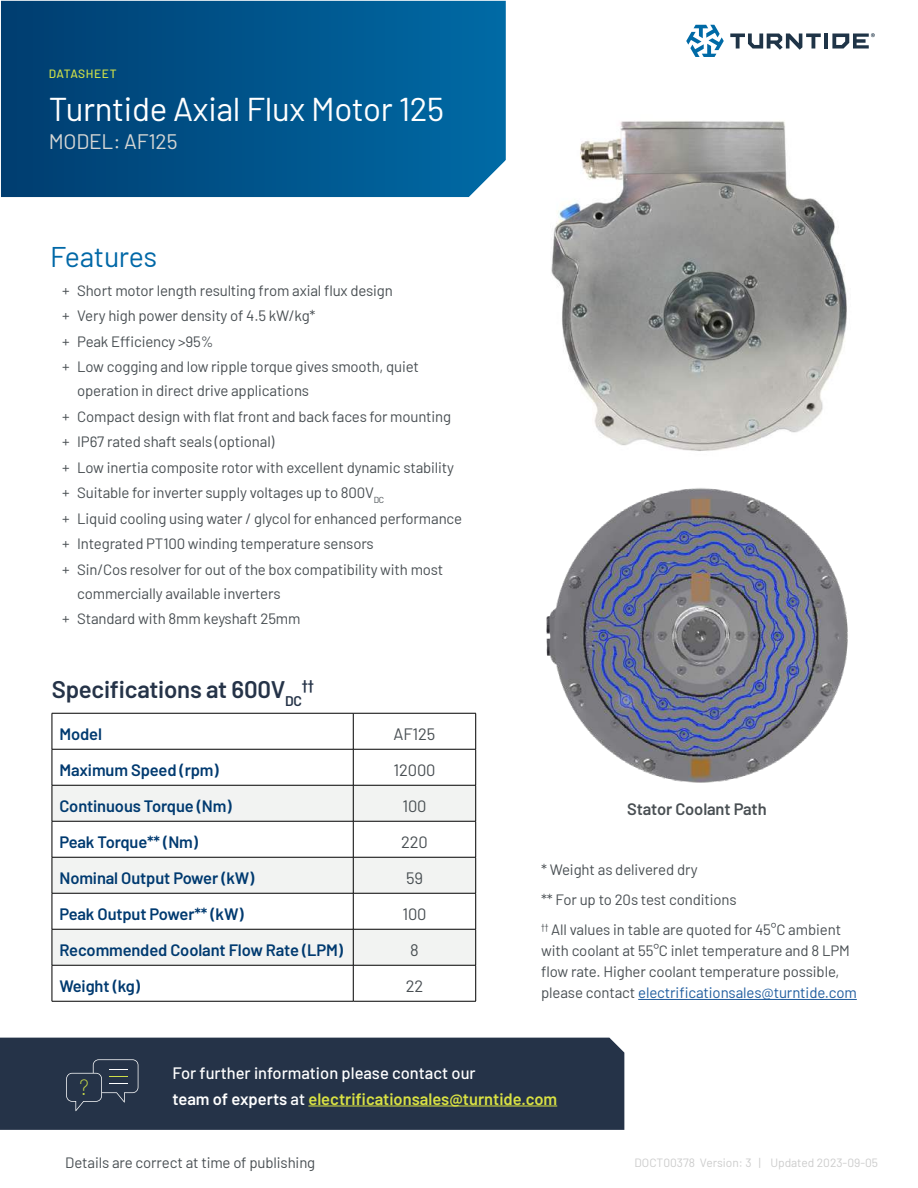
<style>
.page{position:relative;width:918px;height:1188px;background:#fff}
.page>*{position:absolute;margin:0;border:0;box-sizing:border-box;transform-origin:0 0}
.t1{font:33px "Barlow";letter-spacing:-.01em;color:#fff}
.t2{font:28.5px "Barlow";letter-spacing:-.015em;color:#0068a7}
.t3{font:600 24px "Barlow";letter-spacing:-.01em;color:#253348}
.t4{font:200 21.75px "Barlow";color:#cddf49}
.t5{font:21px "Barlow";letter-spacing:-.01em;color:#d5d6d4}
.t6{font:600 16.5px "Barlow";letter-spacing:-.01em;color:#003a70}
.t7{font:500 16.5px/25.5px "Barlow";color:#fff}
.t8{font:16.5px "Barlow";letter-spacing:-.01em;color:#494f53}
.t9{font:600 16.5px "Barlow";letter-spacing:-.01em;color:#494f53}
.t10{font:15px/25.5px "Barlow";letter-spacing:-.01em;color:#494f53}
.t11{font:600 13.95px "Barlow";color:#253348}
.t12{font:12px "Barlow";color:#ccc}
.t13{font:500 12px "Barlow";letter-spacing:.035em;color:#ccdd49}
.s1{color:#205d9e}
.s2{font-weight:600}
.s3{font-weight:600;color:#dae243}
</style>
<div class="page">
<svg style="left:686px;top:25px;width:38px;height:32px"></svg>
<hr style="left:825px;top:33px;width:3px;height:16px;background:#1f3447">
<svg style="left:730px;top:33px;width:91px;height:17px"></svg>
<svg style="left:832px;top:33px;width:43px;height:16px"></svg>
<hr style="left:638px;top:999px;width:219px;height:1px;background:#205d9e">
<img style="left:551px;top:121px;width:296px;height:330px">
<svg style="left:53px;top:786px;width:422px;height:179px;fill:#f2f3f2"></svg>
<hr style="left:353px;top:713px;width:1px;height:36px;background:#000">
<hr style="left:353px;top:749px;width:1px;height:36px;background:#000">
<hr style="left:52px;top:785px;width:301px;height:1px;background:#000">
<hr style="left:353px;top:785px;width:123px;height:1px;background:#000">
<hr style="left:353px;top:785px;width:1px;height:36px;background:#000">
<hr style="left:52px;top:821px;width:301px;height:1px;background:#000">
<hr style="left:353px;top:821px;width:123px;height:1px;background:#000">
<hr style="left:353px;top:821px;width:1px;height:36px;background:#000">
<hr style="left:52px;top:857px;width:301px;height:1px;background:#000">
<hr style="left:353px;top:857px;width:123px;height:1px;background:#000">
<hr style="left:353px;top:857px;width:1px;height:36px;background:#000">
<hr style="left:52px;top:893px;width:301px;height:1px;background:#000">
<hr style="left:353px;top:893px;width:123px;height:1px;background:#000">
<hr style="left:353px;top:893px;width:1px;height:36px;background:#000">
<hr style="left:52px;top:929px;width:301px;height:1px;background:#000">
<hr style="left:353px;top:929px;width:123px;height:1px;background:#000">
<hr style="left:353px;top:929px;width:1px;height:36px;background:#000">
<hr style="left:353px;top:965px;width:1px;height:36px;background:#000">
<hr style="left:52px;top:749px;width:1px;height:36px;background:#000">
<hr style="left:475px;top:749px;width:1px;height:36px;background:#000">
<hr style="left:52px;top:785px;width:1px;height:36px;background:#000">
<hr style="left:475px;top:785px;width:1px;height:36px;background:#000">
<hr style="left:52px;top:821px;width:1px;height:36px;background:#000">
<hr style="left:475px;top:821px;width:1px;height:36px;background:#000">
<hr style="left:52px;top:857px;width:1px;height:36px;background:#000">
<hr style="left:475px;top:857px;width:1px;height:36px;background:#000">
<hr style="left:52px;top:893px;width:1px;height:36px;background:#000">
<hr style="left:475px;top:893px;width:1px;height:36px;background:#000">
<hr style="left:52px;top:929px;width:1px;height:36px;background:#000">
<hr style="left:475px;top:929px;width:1px;height:36px;background:#000">
<hr style="left:52px;top:965px;width:301px;height:1px;background:#000">
<hr style="left:52px;top:965px;width:1px;height:36px;background:#000">
<hr style="left:353px;top:965px;width:123px;height:1px;background:#000">
<hr style="left:475px;top:965px;width:1px;height:36px;background:#000">
<hr style="left:52px;top:1001px;width:301px;height:1px;background:#000">
<hr style="left:353px;top:1001px;width:123px;height:1px;background:#000">
<hr style="left:52px;top:713px;width:301px;height:1px;background:#000">
<hr style="left:52px;top:713px;width:1px;height:36px;background:#000">
<hr style="left:353px;top:713px;width:123px;height:1px;background:#000">
<hr style="left:475px;top:713px;width:1px;height:36px;background:#000">
<hr style="left:52px;top:749px;width:301px;height:1px;background:#000">
<hr style="left:353px;top:749px;width:123px;height:1px;background:#000">
<div style="left:0;top:1038px;width:624px;height:92px;background:#253348"></div>
<hr style="left:308px;top:1106px;width:249px;height:1px;background:#dae243">
<svg style="left:66px;top:1059px;width:72px;height:52px"></svg>
<img style="left:546px;top:488px;width:302px;height:295px">
<img style="left:1px;top:1px;width:505px;height:196px">
<p class="t13" style="left:49px;top:70px;width:69px">DATASHEET</p>
<h1 class="t1" style="left:49px;top:85px;width:397px">Turntide Axial Flux Motor 125</h1>
<h3 class="t5" style="left:49px;top:127px;width:130px">MODEL: AF125</h3>
<h2 class="t2" style="left:50px;top:247px;width:109px">Features</h2>
<p class="t10" style="left:62px;top:279px;width:358px">+ Short motor length resulting from axial 昀氀ux design<br>+ Very high power density of 4.5 kW/kg*<br>+ Peak E昀케ciency &gt;95%<br>+ Low cogging and low ripple torque gives smooth, quiet</p>
<p class="t10" style="left:62px;top:377px;width:401px;text-indent:15px">operation in direct drive applications<br>+ Compact design with 昀氀at front and back faces for mounting + IP67 rated shaft seals (optional)<br>+ Low inertia composite rotor with excellent dynamic stability + Suitable for inverter supply voltages up to 800V<sub>DC<br></sub>+ Liquid cooling using water / glycol for enhanced performance + Integrated PT100 winding temperature sensors<br>+ Sin/Cos resolver for out of the box compatibility with most</p>
<p class="t10" style="left:62px;top:579px;width:240px;text-align:center">commercially available inverters<br>+ Standard with 8mm keyshaft 25mm</p>
<h3 class="t3" style="left:52px;top:672px;width:252px">Speci昀椀cations at 600V<sub>DC</sub></h3>
<p class="t11" style="left:302px;top:680px;width:14px">††</p>
<p class="t6" style="left:59px;top:721px;width:44px">Model</p>
<p class="t8" style="left:394px;top:722px;width:43px">AF125</p>
<p class="t6" style="left:59px;top:757px;width:161px">Maximum Speed (rpm)</p>
<p class="t8" style="left:393px;top:758px;width:44px">12000</p>
<p class="t6" style="left:59px;top:793px;width:174px">Continuous Torque (Nm)</p>
<p class="t8" style="left:402px;top:794px;width:26px">100</p>
<p class="t6" style="left:59px;top:829px;width:140px">Peak Torque** (Nm)</p>
<p class="t8" style="left:401px;top:830px;width:28px">220</p>
<p class="t6" style="left:59px;top:865px;width:197px">Nominal Output Power (kW)</p>
<p class="t8" style="left:406px;top:866px;width:18px">59</p>
<p class="t6" style="left:59px;top:901px;width:186px">Peak Output Power** (kW)</p>
<p class="t8" style="left:402px;top:902px;width:26px">100</p>
<p class="t6" style="left:59px;top:937px;width:285px">Recommended Coolant Flow Rate (LPM)</p>
<p class="t8" style="left:410px;top:938px;width:10px">8</p>
<p class="t6" style="left:59px;top:973px;width:82px">Weight (kg)</p>
<p class="t8" style="left:406px;top:974px;width:19px">22</p>
<p class="t9" style="left:627px;top:797px;width:141px">Stator Coolant Path</p>
<p class="t10" style="left:541px;top:854px;width:302px;line-height:30px">* Weight as delivered dry<br>** For up to 20s test conditions<br><sup>††</sup> All values in table are quoted for 45°C ambient</p>
<p class="t10" style="left:541px;top:939px;width:317px;line-height:21px">with coolant at 55°C inlet temperature and 8 LPM昀氀ow rate. Higher coolant temperature possible, please contact <span class="s1">electrificationsales@turntide.com</span></p>
<h3 class="t4" style="left:80px;top:1075px;width:11px">?</h3>
<p class="t7" style="left:172px;top:1062px;width:386px">For further information please contact our<br><span class="s2">team of experts</span> at <span class="s3">electri昀椀cationsales@turntide.com</span></p>
<p class="t10" style="left:65px;top:1151px;width:252px">Details are correct at time of publishing</p>
<p class="t12" style="left:635px;top:1154px;width:245px">DOCT00378 Version: 3 | Updated 2023-09-05</p>
</div>
